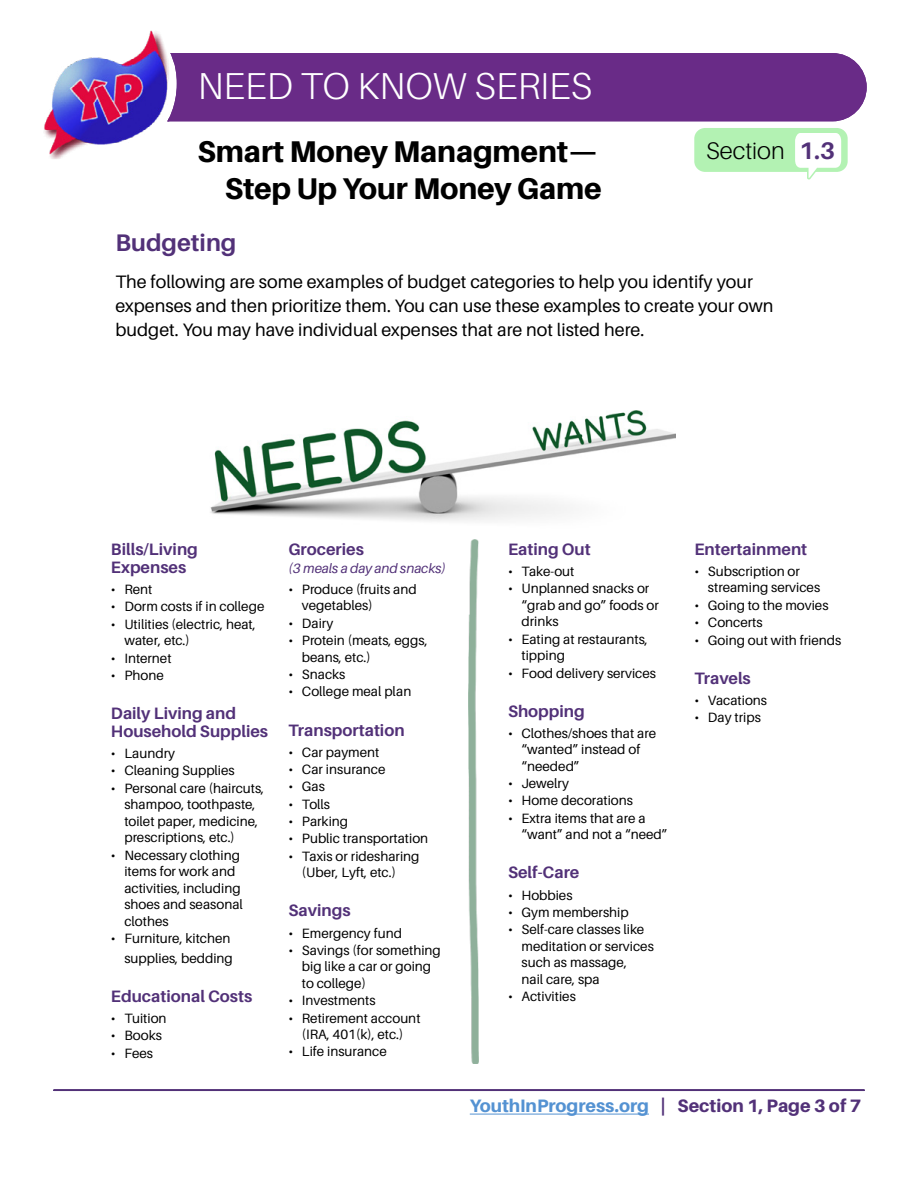
<style>
.page{position:relative;width:918px;height:1188px;background:#fff}
.page>*{position:absolute;margin:0;border:0;box-sizing:border-box;transform-origin:0 0}
.t1{font:300 37.5px "Aileron";color:#fff}
.t2{font:800 30px/37.5px "Aileron";letter-spacing:-.005em;color:#000;text-align:right}
.t3{font:300 24px "Aileron";color:#000}
.t4{font:700 24px "Aileron";color:#523178}
.body{font:18px/24px "Aileron";color:#000}
.page_number{font:800 18px "Aileron";color:#5492d2}
.heading_in_needs_want_chart{font:700 16.5px/18px "Aileron";color:#523178}
.t5{font:13.5px/16.5px "Aileron";color:#000}
.heading_in_needs_want_chart-2{font:italic 13.5px "Aileron";color:#523178}
.s1{font-weight:700;color:#523178}
.s2{color:#523178}
</style>
<div class="page">
<img style="left:210px;top:410px;width:465px;height:111px">
<div style="left:694px;top:128px;width:154px;height:44px;background:#b3f2b3;border-radius:11px"></div>
<svg style="left:795px;top:133px;width:48px;height:46px"></svg>
<img style="left:44px;top:30px;width:125px;height:129px">
<img style="left:469px;top:539px;width:9px;height:525px">
<div style="left:167px;top:53px;width:700px;height:68px;background:#692b87"></div>
<hr style="left:470px;top:1114px;width:179px;height:1px;background:#5492d2">
<hr style="left:54px;top:1090px;width:810px;height:1px;background:#523178">
<h1 class="t1" style="left:198px;top:66px;width:396px">NEED TO KNOW SERIES</h1>
<h2 class="t2" style="left:198px;top:133px;width:406px">Smart Money Managment—<br>Step Up Your Money Game</h2>
<h3 class="t3" style="left:706px;top:138px;width:131px">Section <span class="s1">1.3</span></h3>
<h3 class="t4" style="left:116px;top:229px;width:122px">Budgeting</h3>
<p class="body" style="left:116px;top:270px;width:660px">The following are some examples of budget categories to help you identify your expenses and then prioritize them. You can use these examples to create your own budget. You may have individual expenses that are not listed here.</p>
<p class="heading_in_needs_want_chart" style="left:111px;top:540px;width:89px">Bills/Living<br>Expenses</p>
<p class="t5" style="left:111px;top:581px;width:43px">• Rent</p>
<p class="t5" style="left:111px;top:599px;width:155px">• Dorm costs if in college</p>
<p class="t5" style="left:124px;top:616px;width:133px;text-indent:-14px">• Utilities (electric, heat, water, etc.)</p>
<p class="t5" style="left:111px;top:650px;width:62px">• Internet</p>
<p class="t5" style="left:111px;top:667px;width:54px">• Phone</p>
<p class="heading_in_needs_want_chart" style="left:111px;top:704px;width:159px">Daily Living and<br>Household Supplies</p>
<p class="t5" style="left:111px;top:745px;width:66px">• Laundry</p>
<p class="t5" style="left:111px;top:763px;width:125px">• Cleaning Supplies</p>
<p class="t5" style="left:124px;top:780px;width:141px;text-indent:-14px">• Personal care (haircuts, shampoo, toothpaste, toilet paper, medicine, prescriptions, etc.)</p>
<p class="t5" style="left:124px;top:847px;width:120px;text-indent:-14px">• Necessary clothing items for work and activities, including shoes and seasonal clothes</p>
<p class="t5" style="left:111px;top:929px;width:124px;line-height:19.5px;text-align:right">• Furniture, kitchen supplies, bedding</p>
<p class="heading_in_needs_want_chart" style="left:111px;top:987px;width:143px">Educational Costs</p>
<p class="t5" style="left:111px;top:1010px;width:57px">• Tuition</p>
<p class="t5" style="left:111px;top:1027px;width:53px">• Books</p>
<p class="t5" style="left:111px;top:1045px;width:44px">• Fees</p>
<p class="heading_in_needs_want_chart" style="left:288px;top:540px;width:77px">Groceries</p>
<p class="heading_in_needs_want_chart-2" style="left:288px;top:561px;width:159px">(3 meals a day and snacks)</p>
<p class="t5" style="left:302px;top:581px;width:116px;text-indent:-14px">• Produce (fruits and vegetables)</p>
<p class="t5" style="left:288px;top:615px;width:46px">• Dairy</p>
<p class="t5" style="left:302px;top:632px;width:127px;text-indent:-14px">• Protein (meats, eggs, beans, etc.)</p>
<p class="t5" style="left:288px;top:666px;width:58px">• Snacks</p>
<p class="t5" style="left:288px;top:684px;width:124px">• College meal plan</p>
<p class="heading_in_needs_want_chart" style="left:288px;top:721px;width:118px">Transportation</p>
<p class="t5" style="left:288px;top:744px;width:93px">• Car payment</p>
<p class="t5" style="left:288px;top:761px;width:99px">• Car insurance</p>
<p class="t5" style="left:288px;top:779px;width:38px">• Gas</p>
<p class="t5" style="left:288px;top:796px;width:43px">• Tolls</p>
<p class="t5" style="left:288px;top:813px;width:61px">• Parking</p>
<p class="t5" style="left:288px;top:831px;width:141px">• Public transportation</p>
<p class="t5" style="left:302px;top:848px;width:119px;text-indent:-14px">• Taxis or ridesharing (Uber, Lyft, etc.)</p>
<p class="heading_in_needs_want_chart" style="left:288px;top:902px;width:64px">Savings</p>
<p class="t5" style="left:288px;top:925px;width:115px">• Emergency fund</p>
<p class="t5" style="left:302px;top:942px;width:140px;text-indent:-14px">• Savings (for something big like a car or going to college)</p>
<p class="t5" style="left:288px;top:992px;width:89px">• Investments</p>
<p class="t5" style="left:288px;top:1010px;width:134px;text-align:center">• Retirement account (IRA, 401(k), etc.)</p>
<p class="t5" style="left:288px;top:1044px;width:100px">• Life insurance</p>
<p class="heading_in_needs_want_chart" style="left:508px;top:540px;width:84px">Eating Out</p>
<p class="t5" style="left:508px;top:563px;width:68px">• Take-out</p>
<p class="t5" style="left:522px;top:581px;width:139px;text-indent:-14px">• Unplanned snacks or “grab and go” foods or drinks</p>
<p class="t5" style="left:522px;top:631px;width:128px;text-indent:-14px">• Eating at restaurants, tipping</p>
<p class="t5" style="left:508px;top:665px;width:149px">• Food delivery services</p>
<p class="heading_in_needs_want_chart" style="left:508px;top:702px;width:78px">Shopping</p>
<p class="t5" style="left:522px;top:725px;width:136px;text-indent:-14px">• Clothes/shoes that are “wanted” instead of “needed”</p>
<p class="t5" style="left:508px;top:775px;width:62px">• Jewelry</p>
<p class="t5" style="left:508px;top:793px;width:127px">• Home decorations</p>
<p class="t5" style="left:522px;top:810px;width:147px;text-indent:-14px">• Extra items that are a “want” and not a “need”</p>
<p class="heading_in_needs_want_chart" style="left:508px;top:864px;width:73px">Self-Care</p>
<p class="t5" style="left:508px;top:887px;width:66px">• Hobbies</p>
<p class="t5" style="left:508px;top:904px;width:122px">• Gym membership</p>
<p class="t5" style="left:522px;top:921px;width:134px;text-indent:-14px">• Self-care classes like meditation or services such as massage,<br>nail care, spa</p>
<p class="t5" style="left:508px;top:988px;width:69px">• Activities</p>
<p class="heading_in_needs_want_chart" style="left:694px;top:540px;width:114px">Entertainment</p>
<p class="t5" style="left:708px;top:563px;width:114px;text-indent:-14px">• Subscription or streaming services</p>
<p class="t5" style="left:694px;top:597px;width:136px">• Going to the movies</p>
<p class="t5" style="left:694px;top:614px;width:70px">• Concerts</p>
<p class="t5" style="left:694px;top:632px;width:148px">• Going out with friends</p>
<p class="heading_in_needs_want_chart" style="left:694px;top:669px;width:58px">Travels</p>
<p class="t5" style="left:694px;top:692px;width:74px">• Vacations</p>
<p class="t5" style="left:694px;top:709px;width:68px">• Day trips</p>
<p class="page_number" style="left:470px;top:1096px;width:393px">YouthInProgress.org <span class="s2">| Section 1, Page 3 of 7</span></p>
</div>
